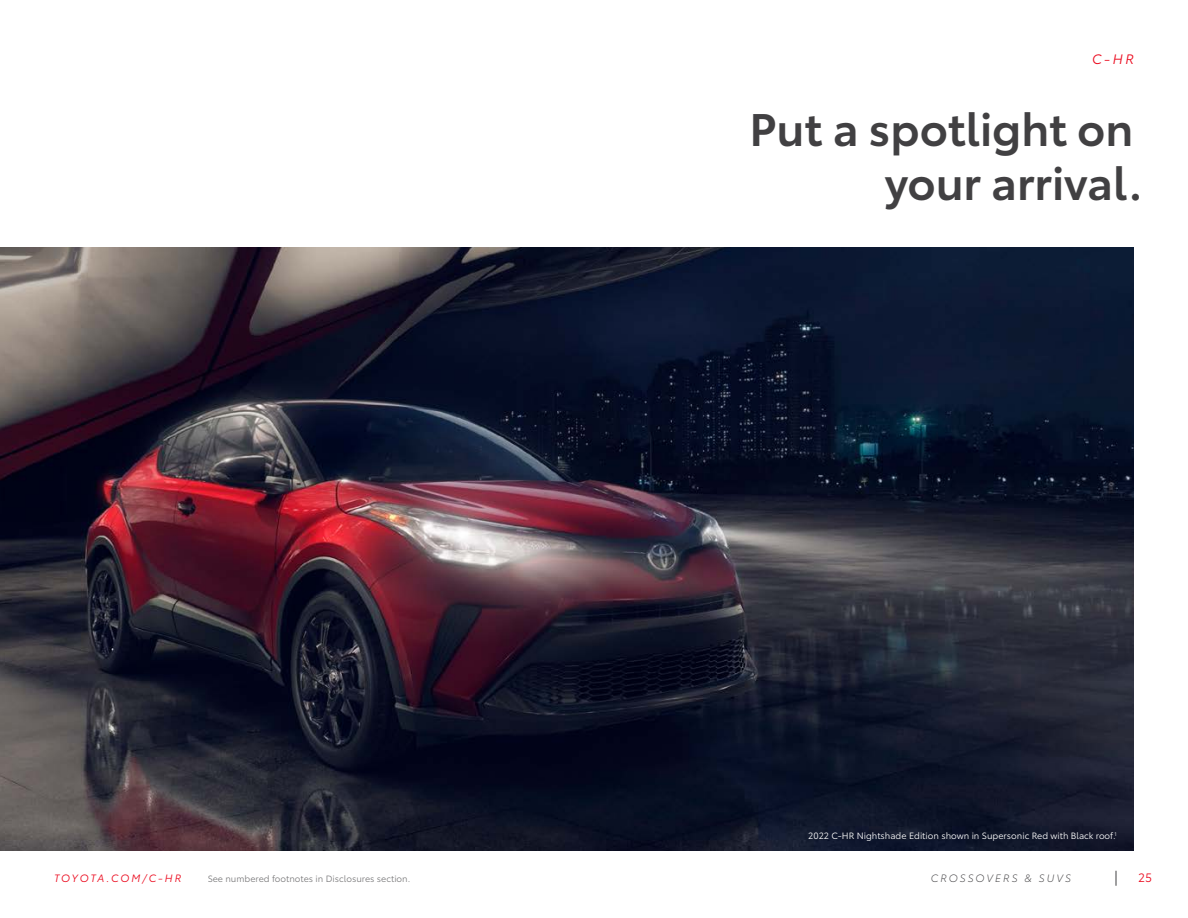
<style>
.page{position:relative;width:1188px;height:918px;background:#fff}
.page>*{position:absolute;margin:0;border:0;box-sizing:border-box;transform-origin:0 0}
.t1{font:600 45px/54px "Toyota Type";color:#414042;text-align:right}
.t2{font:italic 13.5px "Toyota Type";color:#eb0a1e}
.t3{font:12px "Toyota Type";color:#eb0a1e}
.t4{font:italic 10.5px "Toyota Type";letter-spacing:.16em;color:#eb0a1e}
.t5{font:italic 300 10.5px "Toyota Type";letter-spacing:.2em;color:#414042}
.t6{font:9px "Toyota Type";color:#fff}
.t7{font:9px "Toyota Type";color:#414042}
</style>
<div class="page">
<img style="left:0;top:248px;width:1134px;height:602px">
<svg style="left:1116px;top:871px;width:1px;height:15px"></svg>
<h2 class="t2" style="left:1092px;top:49px;width:43px">C-HR</h2>
<h1 class="t1" style="left:749px;top:99px;width:395px">Put a spotlight on your arrival.</h1>
<p class="t6" style="left:808px;top:829px;width:310px">2022 C-HR Nightshade Edition shown in Supersonic Red with Black roof.<sup>1</sup></p>
<p class="t6" style="left:882px;top:829px;width:243px">Camry Hybrid XLE shown. Prot type shown with opti ns.</p>
<p class="t4" style="left:54px;top:870px;width:129px">TOYOTA.COM/C-HR</p>
<h3 class="t3" style="left:1138px;top:869px;width:15px">25</h3>
<p class="t7" style="left:208px;top:872px;width:204px">See numbered footnotes in Disclosures section.</p>
<p class="t5" style="left:931px;top:870px;width:142px">CROSSOVERS &amp; SUVS</p>
</div>
